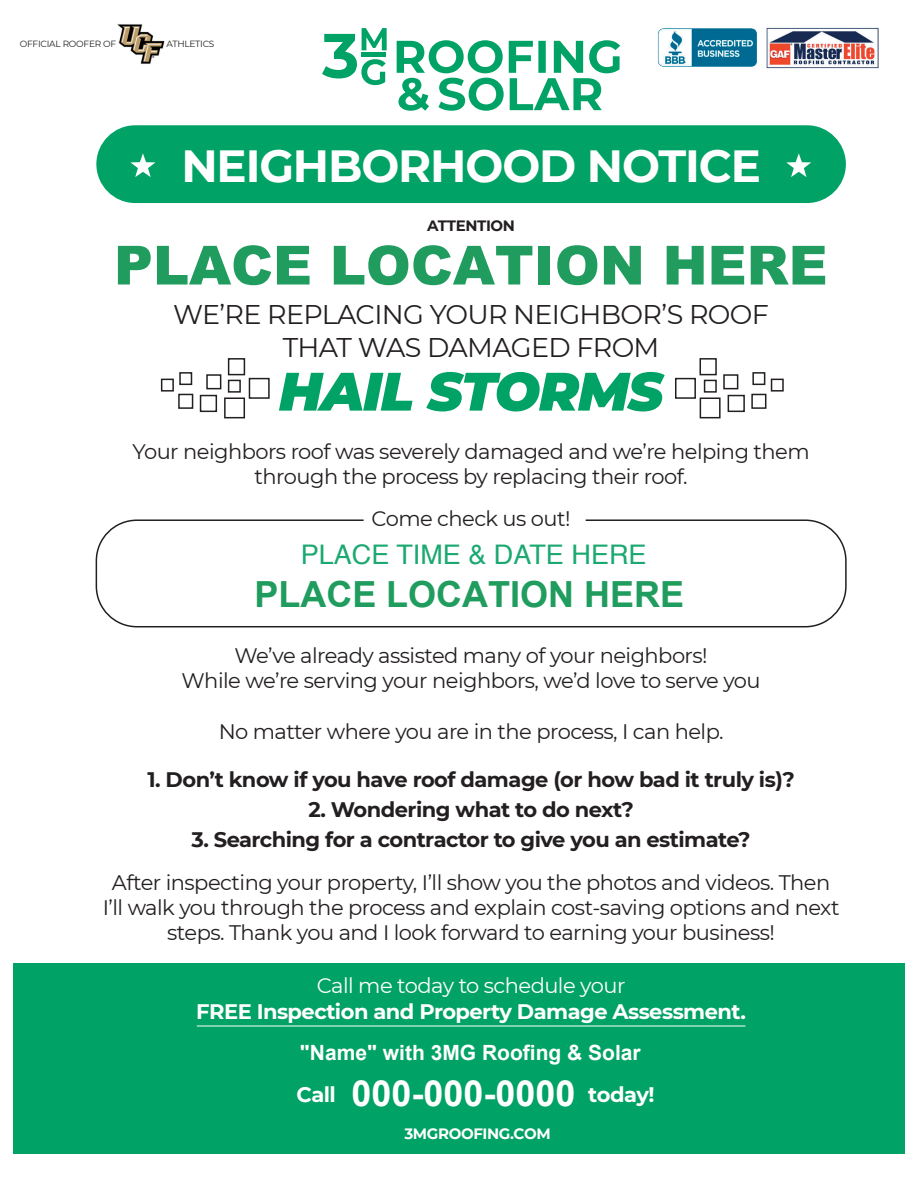
<style>
.page{position:relative;width:918px;height:1188px;background:#fff}
.page>*{position:absolute;margin:0;border:0;box-sizing:border-box;transform-origin:0 0}
.t1{font:900 54px "Arial";color:#1f9c5e}
.t2{font:italic 900 54px "Montserrat";letter-spacing:-.025em;color:#00a265}
.t3{font:700 45px "Montserrat";letter-spacing:-.025em;color:#fff}
.t4{font:700 36px "Arial";color:#1f9c5e}
.t5{font:700 36px "Arial";color:#fff}
.t6{font:27px/32.4px "Montserrat";letter-spacing:-.025em;color:#231f20;text-align:center}
.t7{font:27px "Helvetica";color:#1ba871}
.t8{font:21px/25.2px "Montserrat";letter-spacing:-.025em;color:#231f20;text-align:center}
.t9{font:700 21px "Montserrat";letter-spacing:-.025em;color:#231f20}
.t10{font:700 21px "Montserrat";letter-spacing:-.025em;color:#fff}
.t11{font:700 21px "Arial";color:#fff}
.t12{font:21px "Montserrat";letter-spacing:-.025em;color:#fff}
.t13{font:700 15px "Montserrat";letter-spacing:-.025em;color:#fff}
.t14{font:700 15px "Montserrat";letter-spacing:-.025em;color:#231f20}
.t15{font:9px "Montserrat";letter-spacing:-.025em;color:#231f20}
</style>
<div class="page">
<div style="left:14px;top:963px;width:891px;height:191px;background:#00a265"></div>
<svg style="left:397px;top:40px;width:223px;height:71px"></svg>
<svg style="left:322px;top:28px;width:65px;height:57px"></svg>
<img style="left:117px;top:24px;width:48px;height:40px">
<img style="left:766px;top:27px;width:113px;height:42px">
<img style="left:657px;top:28px;width:100px;height:39px">
<div style="left:96px;top:125px;width:750px;height:78px;background:#00a265;border-radius:39px"></div>
<div style="left:96px;top:519px;width:751px;height:108px;border:2px solid #231f20;border-radius:41px"></div>
<svg style="left:130px;top:153px;width:25px;height:24px"></svg>
<svg style="left:786px;top:153px;width:25px;height:24px"></svg>
<hr style="left:197px;top:1026px;width:548px;height:1px;background:#fff">
<div style="left:675px;top:378px;width:21px;height:21px;border:2px solid #231f20"></div>
<div style="left:700px;top:397px;width:21px;height:21px;border:2px solid #231f20"></div>
<div style="left:700px;top:358px;width:17px;height:17px;border:2px solid #231f20"></div>
<div style="left:728px;top:395px;width:17px;height:17px;border:2px solid #231f20"></div>
<div style="left:723px;top:374px;width:15px;height:15px;border:2px solid #231f20"></div>
<div style="left:751px;top:394px;width:15px;height:15px;border:2px solid #231f20"></div>
<div style="left:752px;top:372px;width:13px;height:13px;border:2px solid #231f20"></div>
<div style="left:704px;top:380px;width:13px;height:13px;border:2px solid #231f20"></div>
<div style="left:771px;top:379px;width:13px;height:13px;border:2px solid #231f20"></div>
<div style="left:249px;top:378px;width:21px;height:21px;border:2px solid #231f20"></div>
<div style="left:224px;top:397px;width:21px;height:21px;border:2px solid #231f20"></div>
<div style="left:228px;top:358px;width:17px;height:17px;border:2px solid #231f20"></div>
<div style="left:200px;top:395px;width:17px;height:17px;border:2px solid #231f20"></div>
<div style="left:206px;top:374px;width:15px;height:15px;border:2px solid #231f20"></div>
<div style="left:178px;top:394px;width:15px;height:15px;border:2px solid #231f20"></div>
<div style="left:179px;top:372px;width:13px;height:13px;border:2px solid #231f20"></div>
<div style="left:228px;top:380px;width:13px;height:13px;border:2px solid #231f20"></div>
<div style="left:161px;top:379px;width:13px;height:13px;border:2px solid #231f20"></div>
<p class="t15" style="left:20px;top:40px;width:98px">OFFICIAL ROOFER OF</p>
<p class="t15" style="left:166px;top:40px;width:49px">ATHLETICS</p>
<h2 class="t3" style="left:181px;top:147px;width:581px">NEIGHBORHOOD NOTICE</h2>
<p class="t14" style="left:427px;top:219px;width:89px">ATTENTION</p>
<h1 class="t1" style="left:114px;top:234px;width:715px">PLACE LOCATION HERE</h1>
<p class="t6" style="left:173px;top:301px;width:597px">WE’RE REPLACING YOUR NEIGHBOR’S ROOF<br>THAT WAS DAMAGED FROM</p>
<h1 class="t2" style="left:279px;top:360px;width:386px">HAIL STORMS</h1>
<p class="t8" style="left:133px;top:440px;width:679px">Your neighbors roof was severely damaged and we’re helping them through the process by replacing their roof.</p>
<p class="t8" style="left:372px;top:507px;width:200px">Come check us out!</p>
<p class="t7" style="left:301px;top:539px;width:347px">PLACE TIME &amp; DATE HERE</p>
<h3 class="t4" style="left:254px;top:573px;width:431px">PLACE LOCATION HERE</h3>
<p class="t8" style="left:182px;top:645px;width:581px">We’ve already assisted many of your neighbors!<br>While we’re serving your neighbors, we’d love to serve you</p>
<p class="t8" style="left:219px;top:720px;width:506px">No matter where you are in the process, I can help.</p>
<p class="t9" style="left:148px;top:770px;width:649px">1. Don’t know if you have roof damage (or how bad it truly is)?</p>
<p class="t9" style="left:308px;top:800px;width:327px">2. Wondering what to do next?</p>
<p class="t9" style="left:192px;top:830px;width:561px">3. Searching for a contractor to give you an estimate?</p>
<p class="t8" style="left:103px;top:871px;width:738px">After inspecting your property, I’ll show you the photos and videos. Then<br>I’ll walk you through the process and explain cost-saving options and next steps. Thank you and I look forward to earning your business!</p>
<p class="t12" style="left:317px;top:978px;width:310px">Call me today to schedule your</p>
<p class="t10" style="left:196px;top:1002px;width:551px">FREE Inspection and Property Damage Assessment.</p>
<p class="t11" style="left:300px;top:1045px;width:342px">"Name" with 3MG Roofing &amp; Solar</p>
<h3 class="t5" style="left:351px;top:1073px;width:226px">000-000-0000</h3>
<p class="t10" style="left:297px;top:1086px;width:41px">Call</p>
<p class="t10" style="left:588px;top:1086px;width:68px">today!</p>
<p class="t13" style="left:404px;top:1128px;width:148px">3MGROOFING.COM</p>
</div>
